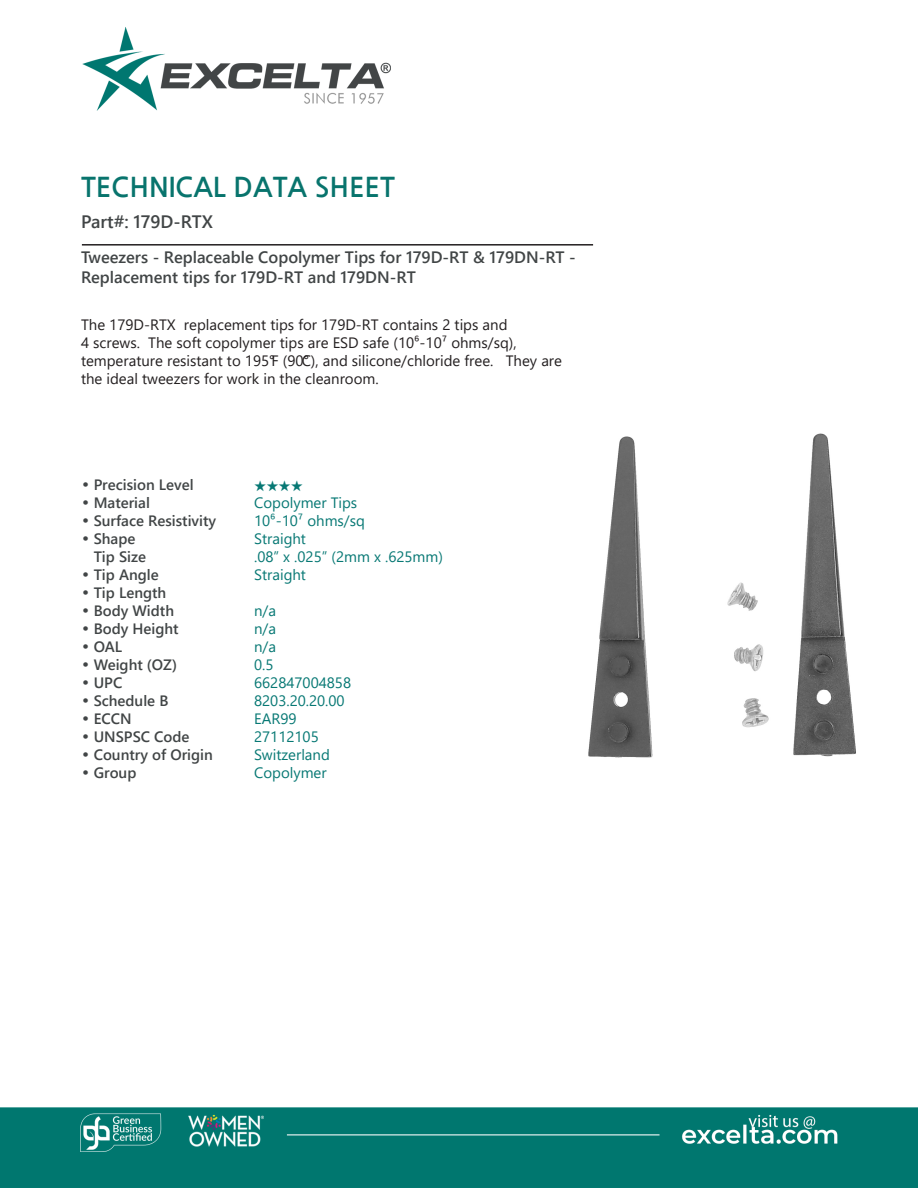
<style>
.page{position:relative;width:918px;height:1188px;background:#fff}
.page>*{position:absolute;margin:0;border:0;box-sizing:border-box;transform-origin:0 0}
.t1{font:700 27px "Nanum Gothic";color:#08746d}
.t2{font:700 18px "Yu Gothic UI";color:#414546}
.t3{font:700 16.5px "Yu Gothic UI";color:#414546}
.t4{font:15px/18px "Yu Gothic UI";color:#231f20}
.CT_s_CTM{font:700 15px "Yu Gothic UI";color:#414546}
.CT_s_CTM-2{font:15px "Yu Gothic UI";color:#077874}
.CT_s_CTM-3{font:500 15px "ITC Zapf Dingbats";color:#077874}
.s1{font-family:"Century Gothic";font-weight:400}
</style>
<div class="page">
<img style="left:0;top:27px;width:918px;height:1161px">
<img style="left:558px;top:377px;width:333px;height:442px">
<hr style="left:82px;top:244px;width:511px;height:2px;background:#231f20">
<p class="t1" style="left:81px;top:173px;width:315px">TECHNICAL DATA SHEET</p>
<p class="t2" style="left:81px;top:212px;width:134px">Part#: 179D-RTX</p>
<p class="t3" style="left:81px;top:247px;width:496px">Tweezers - Replaceable Copolymer Tips for 179D-RT &amp; 179DN-RT -</p>
<p class="t3" style="left:81px;top:267px;width:336px">Replacement tips for 179D-RT and 179DN-RT</p>
<p class="t4" style="left:81px;top:313px;width:483px">The 179D-RTX replacement tips for 179D-RT contains 2 tips and<br>4 screws. The soft copolymer tips are ESD safe (10⁶-10⁷ ohms/sq), temperature resistant to 195°F (90°C), and silicone/chloride free. They are the ideal tweezers for work in the cleanroom.</p>
<p class="CT_s_CTM" style="left:81px;top:476px;width:114px"><span class="s1">•</span> Precision Level</p>
<p class="CT_s_CTM-3" style="left:254px;top:479px;width:50px">★★★★</p>
<p class="CT_s_CTM" style="left:81px;top:494px;width:70px"><span class="s1">•</span> Material</p>
<p class="CT_s_CTM-2" style="left:254px;top:489px;width:105px">Copolymer Tips</p>
<p class="CT_s_CTM" style="left:81px;top:512px;width:137px"><span class="s1">•</span> Surface Resistivity</p>
<p class="CT_s_CTM-2" style="left:254px;top:507px;width:112px">10⁶-10⁷ ohms/sq</p>
<p class="CT_s_CTM" style="left:81px;top:530px;width:56px"><span class="s1">•</span> Shape</p>
<p class="CT_s_CTM-2" style="left:254px;top:525px;width:53px">Straight</p>
<p class="CT_s_CTM" style="left:94px;top:548px;width:54px">Tip Size</p>
<p class="CT_s_CTM-2" style="left:254px;top:543px;width:190px">.08” x .025” (2mm x .625mm)</p>
<p class="CT_s_CTM" style="left:81px;top:566px;width:79px"><span class="s1">•</span> Tip Angle</p>
<p class="CT_s_CTM-2" style="left:254px;top:561px;width:53px">Straight</p>
<p class="CT_s_CTM" style="left:81px;top:584px;width:87px"><span class="s1">•</span> Tip Length</p>
<p class="CT_s_CTM" style="left:81px;top:602px;width:95px"><span class="s1">•</span> Body Width</p>
<p class="CT_s_CTM-2" style="left:254px;top:597px;width:23px">n/a</p>
<p class="CT_s_CTM" style="left:81px;top:620px;width:99px"><span class="s1">•</span> Body Height</p>
<p class="CT_s_CTM-2" style="left:254px;top:615px;width:23px">n/a</p>
<p class="CT_s_CTM" style="left:81px;top:638px;width:43px"><span class="s1">•</span> OAL</p>
<p class="CT_s_CTM-2" style="left:254px;top:633px;width:23px">n/a</p>
<p class="CT_s_CTM" style="left:81px;top:656px;width:98px"><span class="s1">•</span> Weight (OZ)</p>
<p class="CT_s_CTM-2" style="left:254px;top:651px;width:21px">0.5</p>
<p class="CT_s_CTM" style="left:81px;top:674px;width:43px"><span class="s1">•</span> UPC</p>
<p class="CT_s_CTM-2" style="left:254px;top:669px;width:99px">662847004858</p>
<p class="CT_s_CTM" style="left:81px;top:692px;width:89px"><span class="s1">•</span> Schedule B</p>
<p class="CT_s_CTM-2" style="left:254px;top:687px;width:92px">8203.20.20.00</p>
<p class="CT_s_CTM" style="left:81px;top:710px;width:52px"><span class="s1">•</span> ECCN</p>
<p class="CT_s_CTM-2" style="left:254px;top:705px;width:44px">EAR99</p>
<p class="CT_s_CTM" style="left:81px;top:728px;width:110px"><span class="s1">•</span> UNSPSC Code</p>
<p class="CT_s_CTM-2" style="left:254px;top:723px;width:66px">27112105</p>
<p class="CT_s_CTM" style="left:81px;top:746px;width:133px"><span class="s1">•</span> Country of Origin</p>
<p class="CT_s_CTM-2" style="left:254px;top:741px;width:77px">Switzerland</p>
<p class="CT_s_CTM" style="left:81px;top:764px;width:57px"><span class="s1">•</span> Group</p>
<p class="CT_s_CTM-2" style="left:254px;top:759px;width:74px">Copolymer</p>
</div>
